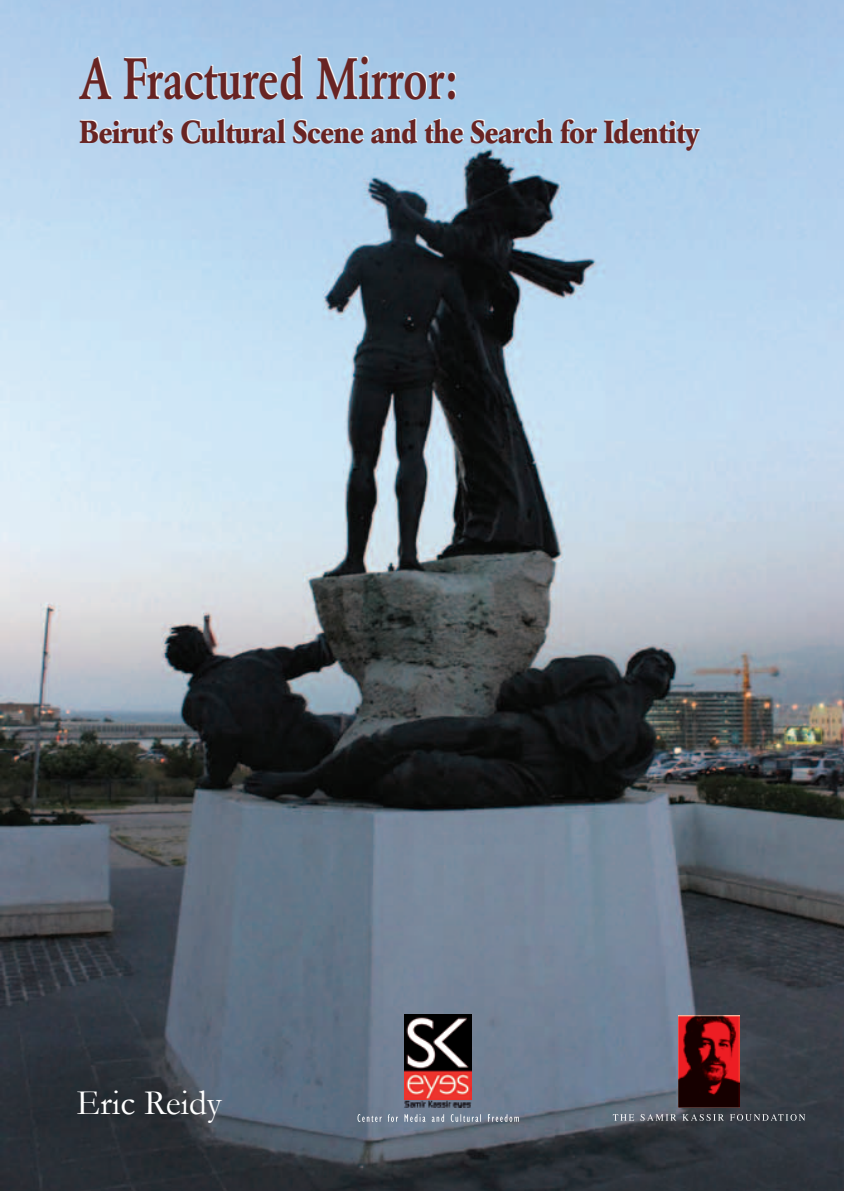
<style>
.page{position:relative;width:844px;height:1191px;background:#fff}
.page>*{position:absolute;margin:0;border:0;box-sizing:border-box;transform-origin:0 0}
.t1{font:500 57.75px "Garamond BE";letter-spacing:-.01em;color:#682423;scale:.78 1}
.t2{font:35.88px "Garamond";color:#fff}
.t3{font:700 31.5px "Garamond BE";color:#682423;scale:.92 1}
</style>
<div class="page">
<img style="left:0;top:0;width:843px;height:1191px">
<svg style="left:357px;top:1114px;width:161px;height:7px"></svg>
<img style="left:405px;top:1014px;width:66px;height:93px">
<img style="left:678px;top:1016px;width:61px;height:91px">
<svg style="left:612px;top:1114px;width:193px;height:6px"></svg>
<h1 class="t1" style="left:79px;top:45px;width:486px">A Fractured Mirror:</h1>
<p class="t3" style="left:79px;top:113px;width:675px">Beirut’s Cultural Scene and the Search for Identity</p>
<p class="t2" style="left:77px;top:1081px;width:147px">Eric Reidy</p>
</div>
